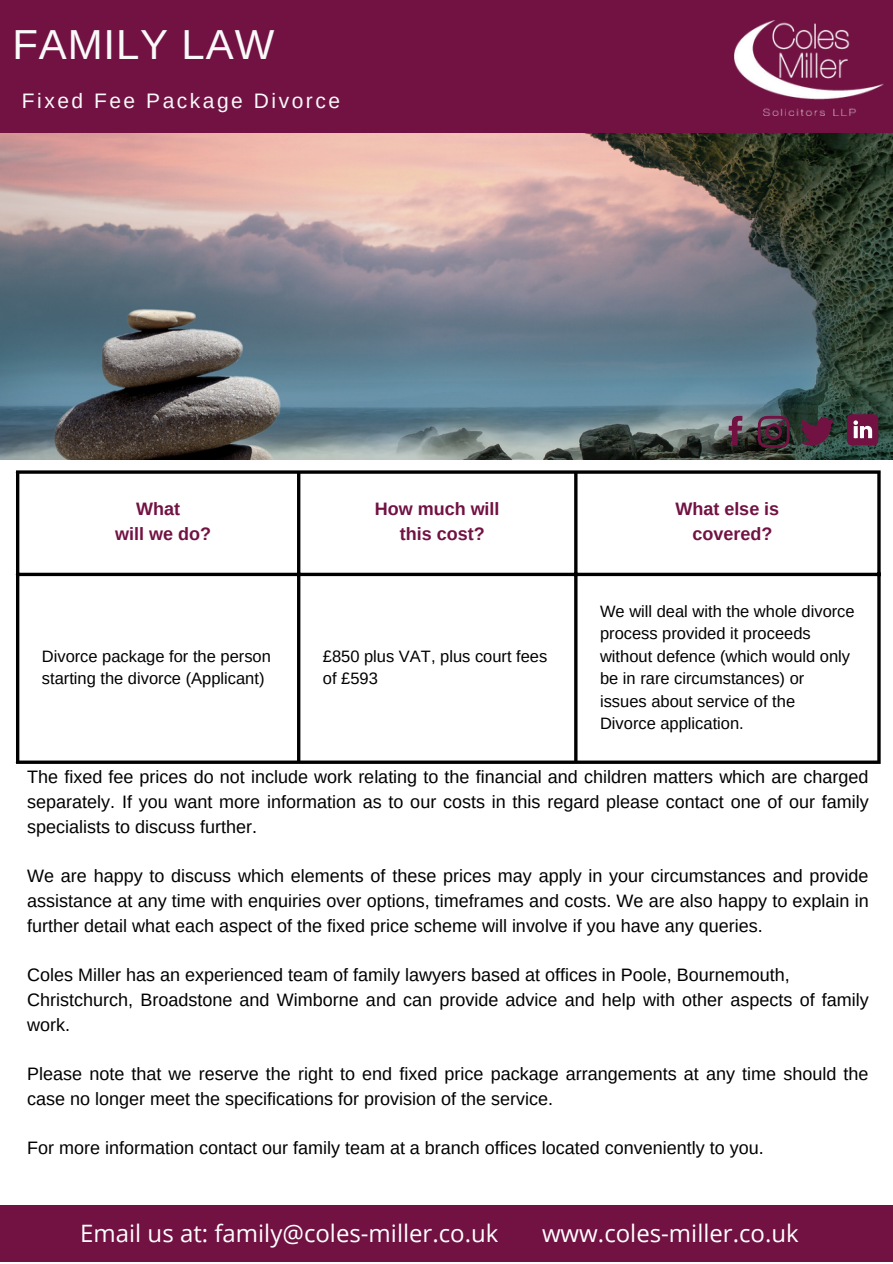
<style>
.page{position:relative;width:893px;height:1264px;background:#fff}
.page>*{position:absolute;margin:0;border:0;box-sizing:border-box;transform-origin:0 0}
.t1{font:42px "Arimo";letter-spacing:.02em;color:#f9f9f9}
.t2{font:24px "Open Sans";color:#fff}
.t3{font:21px "Arimo";letter-spacing:.12em;color:#f9f9f9}
.t4{font:18px/24.8px "Arimo";color:#000;text-align:justify}
.t5{font:700 18px "Arimo";color:#711243}
.t6{font:16.5px/22.5px "Arimo";color:#000}
</style>
<div class="page">
<div style="left:0;top:0;width:892px;height:139px;background:#711243"></div>
<img style="left:0;top:133px;width:892px;height:326px">
<svg style="left:728px;top:416px;width:14px;height:29px"></svg>
<svg style="left:757px;top:416px;width:32px;height:32px"></svg>
<svg style="left:800px;top:417px;width:34px;height:28px"></svg>
<svg style="left:847px;top:414px;width:31px;height:31px"></svg>
<img style="left:734px;top:20px;width:149px;height:96px">
<div style="left:0;top:1205px;width:892px;height:57px;background:#711243"></div>
<hr style="left:16px;top:474px;width:3px;height:286px;background:#000">
<hr style="left:297px;top:474px;width:3px;height:286px;background:#000">
<hr style="left:574px;top:474px;width:3px;height:286px;background:#000">
<hr style="left:877px;top:474px;width:3px;height:286px;background:#000">
<svg style="left:16px;top:470px;width:864px;height:4px;background:#272727"></svg>
<svg style="left:19px;top:572px;width:858px;height:4px;background:#2e2e2e"></svg>
<svg style="left:16px;top:760px;width:864px;height:4px;background:#262626"></svg>
<p class="t1" style="left:12px;top:21px;width:263px">FAMILY LAW</p>
<p class="t3" style="left:22px;top:89px;width:320px">Fixed Fee Package Divorce</p>
<p class="t5" style="left:136px;top:499px;width:45px">What</p>
<p class="t5" style="left:115px;top:524px;width:97px">will we do?</p>
<p class="t5" style="left:375px;top:499px;width:126px">How much will</p>
<p class="t5" style="left:400px;top:524px;width:86px">this cost?</p>
<p class="t5" style="left:675px;top:499px;width:105px">What else is</p>
<p class="t5" style="left:692px;top:524px;width:81px">covered?</p>
<p class="t6" style="left:600px;top:599px;width:256px">We will deal with the whole divorce process provided it proceeds without defence (which would only be in rare circumstances) or issues about service of the<br>Divorce application.</p>
<p class="t4" style="left:27px;top:764px;width:843px">The fixed fee prices do not include work relating to the financial and children matters which are charged separately. If you want more information as to our costs in this regard please contact one of our family specialists to discuss further.</p>
<p class="t4" style="left:27px;top:863px;width:843px">We are happy to discuss which elements of these prices may apply in your circumstances and provide assistance at any time with enquiries over options, timeframes and costs. We are also happy to explain in further detail what each aspect of the fixed price scheme will involve if you have any queries.</p>
<p class="t4" style="left:27px;top:962px;width:764px">Coles Miller has an experienced team of family lawyers based at offices in Poole, Bournemouth,</p>
<p class="t4" style="left:27px;top:987px;width:843px">Christchurch, Broadstone and Wimborne and can provide advice and help with other aspects of family work.</p>
<p class="t4" style="left:27px;top:1061px;width:842px">Please note that we reserve the right to end fixed price package arrangements at any time should the case no longer meet the specifications for provision of the service.</p>
<p class="t4" style="left:27px;top:1135px;width:738px">For more information contact our family team at a branch offices located conveniently to you.</p>
<p class="t6" style="left:42px;top:644px;width:230px">Divorce package for the person starting the divorce (Applicant)</p>
<p class="t6" style="left:323px;top:644px;width:226px">£850 plus VAT, plus court fees of £593</p>
<p class="t2" style="left:80px;top:1216px;width:419px">Email us at: family@coles-miller.co.uk</p>
<p class="t2" style="left:542px;top:1216px;width:258px">www.coles-miller.co.uk</p>
</div>
